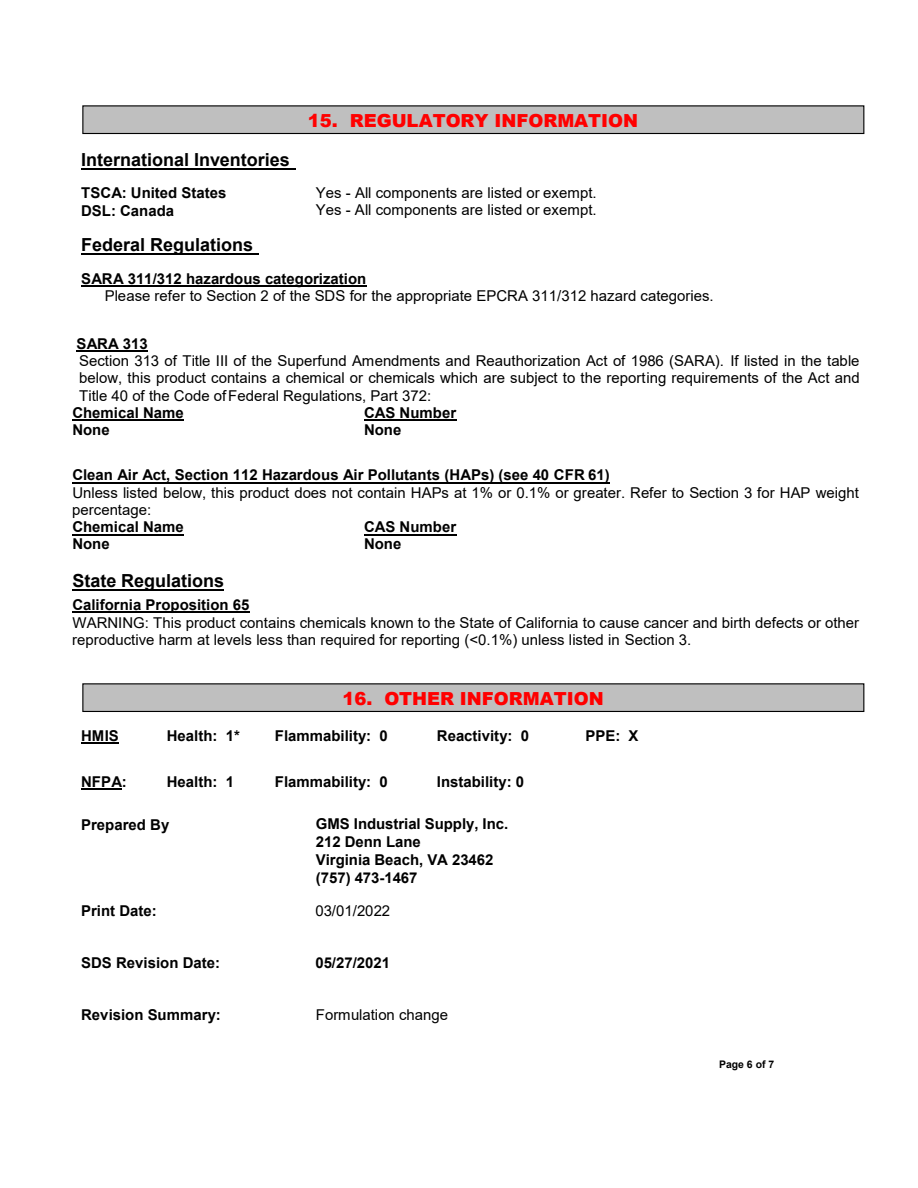
<style>
.page{position:relative;width:918px;height:1188px;background:#fff}
.page>*{position:absolute;margin:0;border:0;box-sizing:border-box;transform-origin:0 0}
.t1{font:700 18px "Arial";color:#000}
.t2{font:900 18px "Arial";color:#f00}
.t3{font:15px/17.2px "Arial";color:#000}
.t4{font:700 15px/17.2px "Arial";color:#000}
.t5{font:700 10.5px "Arial";letter-spacing:-.005em;color:#000}
</style>
<div class="page">
<hr style="left:81px;top:168px;width:214px;height:2px;background:#000">
<hr style="left:81px;top:253px;width:177px;height:2px;background:#000">
<hr style="left:81px;top:286px;width:286px;height:1px;background:#000">
<hr style="left:76px;top:351px;width:72px;height:1px;background:#000">
<hr style="left:72px;top:420px;width:112px;height:1px;background:#000">
<hr style="left:364px;top:420px;width:93px;height:1px;background:#000">
<hr style="left:72px;top:482px;width:538px;height:2px;background:#000">
<hr style="left:72px;top:534px;width:112px;height:1px;background:#000">
<hr style="left:364px;top:534px;width:93px;height:1px;background:#000">
<hr style="left:72px;top:589px;width:152px;height:1px;background:#000">
<hr style="left:72px;top:612px;width:178px;height:1px;background:#000">
<hr style="left:81px;top:743px;width:38px;height:1px;background:#000">
<hr style="left:81px;top:788px;width:41px;height:2px;background:#000">
<div style="left:82px;top:105px;width:782px;height:29px;background:#bfbfbf;border:1px solid #000"></div>
<div style="left:82px;top:683px;width:782px;height:29px;background:#bfbfbf;border:1px solid #000"></div>
<p class="t2" style="left:308px;top:107px;width:332px">15. REGULATORY INFORMATION</p>
<p class="t1" style="left:81px;top:147px;width:210px">International Inventories</p>
<p class="t4" style="left:81px;top:185px;width:147px">TSCA: United States</p>
<p class="t3" style="left:316px;top:184px;width:282px">Yes - All components are listed or exempt.</p>
<p class="t4" style="left:81px;top:202px;width:95px">DSL: Canada</p>
<p class="t3" style="left:316px;top:201px;width:282px">Yes - All components are listed or exempt.</p>
<p class="t1" style="left:81px;top:232px;width:173px">Federal Regulations</p>
<p class="t4" style="left:81px;top:270px;width:287px">SARA 311/312 hazardous categorization</p>
<p class="t3" style="left:105px;top:287px;width:611px">Please refer to Section 2 of the SDS for the appropriate EPCRA 311/312 hazard categories.</p>
<p class="t4" style="left:76px;top:335px;width:73px">SARA 313</p>
<p class="t3" style="left:79px;top:352px;width:782px;text-align:justify">Section 313 of Title III of the Superfund Amendments and Reauthorization Act of 1986 (SARA). If listed in the table below, this product contains a chemical or chemicals which are subject to the reporting requirements of the Act and Title 40 of the Code ofFederal Regulations, Part 372:</p>
<p class="t4" style="left:72px;top:404px;width:113px">Chemical Name<br>None</p>
<p class="t4" style="left:364px;top:404px;width:94px">CAS Number<br>None</p>
<p class="t4" style="left:72px;top:467px;width:539px">Clean Air Act, Section 112 Hazardous Air Pollutants (HAPs) (see 40 CFR 61)</p>
<p class="t3" style="left:72px;top:484px;width:788px">Unless listed below, this product does not contain HAPs at 1% or 0.1% or greater. Refer to Section 3 for HAP weight percentage:</p>
<p class="t4" style="left:72px;top:518px;width:113px">Chemical Name<br>None</p>
<p class="t4" style="left:364px;top:518px;width:94px">CAS Number<br>None</p>
<p class="t1" style="left:72px;top:568px;width:153px">State Regulations</p>
<p class="t4" style="left:72px;top:596px;width:179px">California Proposition 65</p>
<p class="t3" style="left:72px;top:614px;width:788px">WARNING: This product contains chemicals known to the State of California to cause cancer and birth defects or other reproductive harm at levels less than required for reporting (&lt;0.1%) unless listed in Section 3.</p>
<p class="t2" style="left:342px;top:685px;width:263px">16. OTHER INFORMATION</p>
<p class="t4" style="left:81px;top:727px;width:39px">HMIS</p>
<p class="t4" style="left:167px;top:727px;width:75px">Health: 1*</p>
<p class="t4" style="left:275px;top:727px;width:115px">Flammability: 0</p>
<p class="t4" style="left:437px;top:727px;width:94px">Reactivity: 0</p>
<p class="t4" style="left:585px;top:727px;width:54px">PPE: X</p>
<p class="t4" style="left:81px;top:773px;width:47px">NFPA:</p>
<p class="t4" style="left:167px;top:773px;width:69px">Health: 1</p>
<p class="t4" style="left:275px;top:773px;width:115px">Flammability: 0</p>
<p class="t4" style="left:437px;top:773px;width:89px">Instability: 0</p>
<p class="t4" style="left:81px;top:816px;width:90px">Prepared By</p>
<p class="t4" style="left:316px;top:815px;width:194px;line-height:18px">GMS Industrial Supply, Inc.<br>212 Denn Lane<br>Virginia Beach, VA 23462 (757) 473-1467</p>
<p class="t4" style="left:81px;top:903px;width:77px">Print Date:</p>
<p class="t3" style="left:315px;top:902px;width:76px">03/01/2022</p>
<p class="t4" style="left:81px;top:954px;width:140px">SDS Revision Date:</p>
<p class="t4" style="left:315px;top:954px;width:76px">05/27/2021</p>
<p class="t4" style="left:81px;top:1007px;width:141px">Revision Summary:</p>
<p class="t3" style="left:316px;top:1006px;width:134px">Formulation change</p>
<p class="t5" style="left:719px;top:1057px;width:57px">Page 6 of 7</p>
</div>
